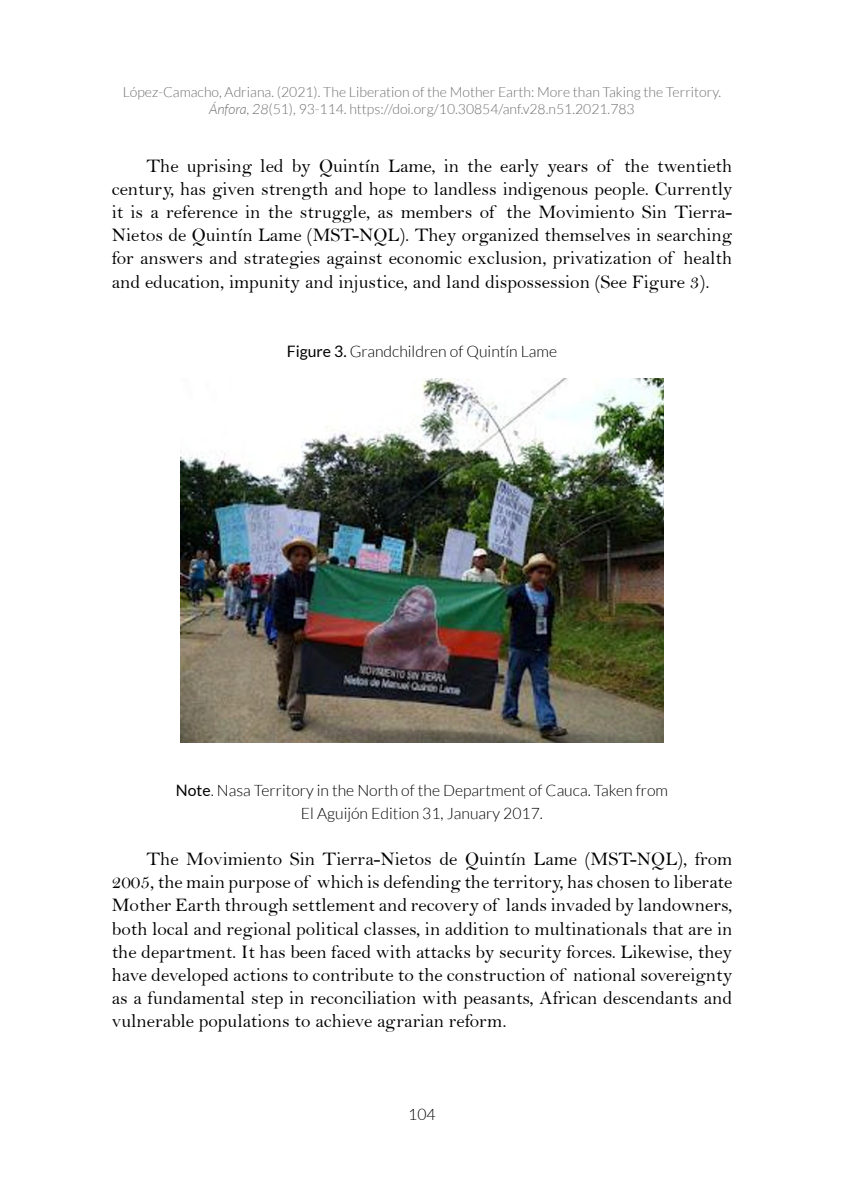
<style>
.page{position:relative;width:844px;height:1191px;background:#fff}
.page>*{position:absolute;margin:0;border:0;box-sizing:border-box;transform-origin:0 0}
.t1{font:19.25px/23.1px "Bell";color:#000;text-align:justify}
.t2{font:300 15.75px/23.1px "Lato";color:#000;text-align:center}
.t3{font:300 14px/16.8px "Lato";color:#706f6f;text-align:center}
.s1{font-style:italic}
.s2{font-weight:400}
</style>
<div class="page">
<img style="left:180px;top:379px;width:483px;height:364px">
<p class="t3" style="left:123px;top:84px;width:599px">López-Camacho, Adriana. (2021). The Liberation of the Mother Earth: More than Taking the Territory.<br><span class="s1">Ánfora, 28</span>(51), 93-114. https://doi.org/10.30854/anf.v28.n51.2021.783</p>
<p class="t1" style="left:112px;top:154px;width:622px;text-indent:35px">The uprising led by Quintín Lame, in the early years of the twentieth century, has given strength and hope to landless indigenous people. Currently it is a reference in the struggle, as members of the Movimiento Sin Tierra-Nietos de Quintín Lame (MST-NQL). They organized themselves in searching for answers and strategies against economic exclusion, privatization of health and education, impunity and injustice, and land dispossession (See Figure 3).</p>
<p class="t2" style="left:287px;top:340px;width:272px"><span class="s2">Figure 3.</span> Grandchildren of Quintín Lame</p>
<p class="t2" style="left:176px;top:778px;width:493px"><span class="s2">Note</span>. Nasa Territory in the North of the Department of Cauca. Taken from<br>El Aguijón Edition 31, January 2017.</p>
<p class="t1" style="left:112px;top:847px;width:622px;text-indent:35px">The Movimiento Sin Tierra-Nietos de Quintín Lame (MST-NQL), from 2005, the main purpose of which is defending the territory, has chosen to liberate Mother Earth through settlement and recovery of lands invaded by landowners, both local and regional political classes, in addition to multinationals that are in the department. It has been faced with attacks by security forces. Likewise, they have developed actions to contribute to the construction of national sovereignty as a fundamental step in reconciliation with peasants, African descendants and vulnerable populations to achieve agrarian reform.</p>
<p class="t2" style="left:408px;top:1102px;width:29px">104</p>
</div>
